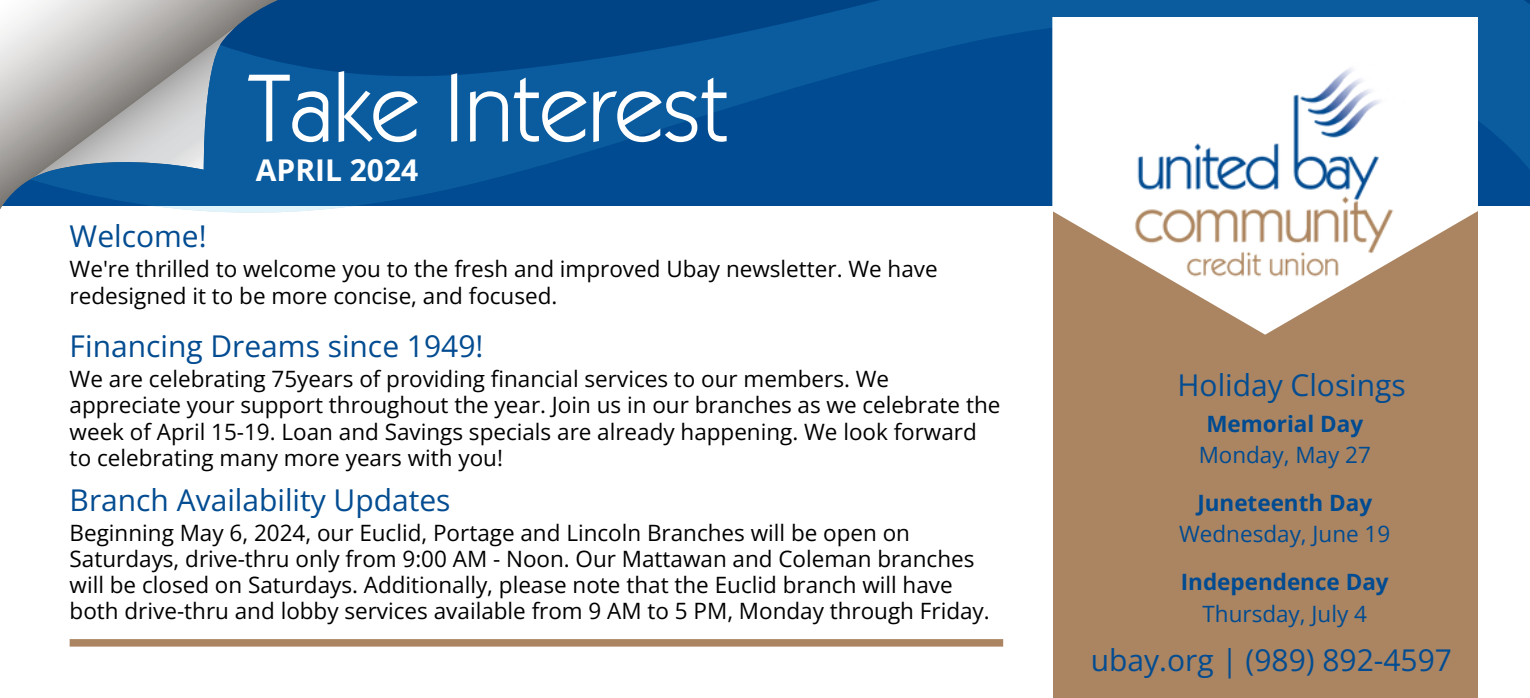
<style>
.page{position:relative;width:1530px;height:698px;background:#fff}
.page>*{position:absolute;margin:0;border:0;box-sizing:border-box;transform-origin:0 0}
.t1{font:96.5px "ITC Kabel Std";color:#fff}
.t2{font:30px "Open Sans";color:#034c91}
.t3{font:700 30px "Open Sans";color:#fff}
.t4{font:22.5px/26.2px "Open Sans";color:#000}
.t5{font:22.5px "Open Sans";color:#004b91}
.t6{font:700 22.5px "Open Sans";color:#004b91}
</style>
<div class="page">
<svg style="left:328px;top:0;width:1202px;height:209px;background:#085496"></svg>
<svg style="left:0;top:0;width:328px;height:213px;background:#4e80aa"></svg>
<svg style="left:33px;top:24px;width:206px;height:154px;background:#90a0ac"></svg>
<div style="left:1054px;top:130px;width:424px;height:567px;background:#ab8561"></div>
<svg style="left:1052px;top:18px;width:426px;height:316px;fill:#fff"></svg>
<img style="left:1118px;top:53px;width:295px;height:234px">
<div style="left:70px;top:639px;width:933px;height:7px;background:#ab8561"></div>
<p class="t1" style="left:248px;top:71px;width:481px">Take Interest</p>
<h1 class="t3" style="left:256px;top:149px;width:164px">APRIL 2024</h1>
<p class="t2" style="left:70px;top:215px;width:138px">Welcome!</p>
<p class="t4" style="left:70px;top:255px;width:870px">We're thrilled to welcome you to the fresh and improved Ubay newsletter. We have redesigned it to be more concise, and focused.</p>
<h3 class="t2" style="left:70px;top:325px;width:415px">Financing Dreams since 1949!</h3>
<p class="t4" style="left:70px;top:365px;width:932px">We are celebrating 75years of providing financial services to our members. We appreciate your support throughout the year. Join us in our branches as we celebrate the week of April 15-19. Loan and Savings specials are already happening. We look forward to celebrating many more years with you!</p>
<p class="t2" style="left:70px;top:478px;width:382px">Branch Availability Updates</p>
<p class="t4" style="left:70px;top:518px;width:922px">Beginning May 6, 2024, our Euclid, Portage and Lincoln Branches will be open on Saturdays, drive-thru only from 9:00 AM - Noon. Our Mattawan and Coleman branches will be closed on Saturdays. Additionally, please note that the Euclid branch will have both drive-thru and lobby services available from 9 AM to 5 PM, Monday through Friday.</p>
<p class="t2" style="left:1178px;top:364px;width:230px">Holiday Closings</p>
<p class="t6" style="left:1206px;top:408px;width:158px">Memorial Day</p>
<p class="t5" style="left:1199px;top:439px;width:174px">Monday, May 27</p>
<p class="t6" style="left:1197px;top:487px;width:176px">Juneteenth Day</p>
<h3 class="t5" style="left:1179px;top:518px;width:213px">Wednesday, June 19</h3>
<p class="t6" style="left:1181px;top:566px;width:209px">Independence Day</p>
<p class="t5" style="left:1203px;top:597px;width:166px">Thursday, July 4</p>
<h2 class="t2" style="left:1091px;top:638px;width:363px">ubay.org | (989) 892-4597</h2>
</div>
